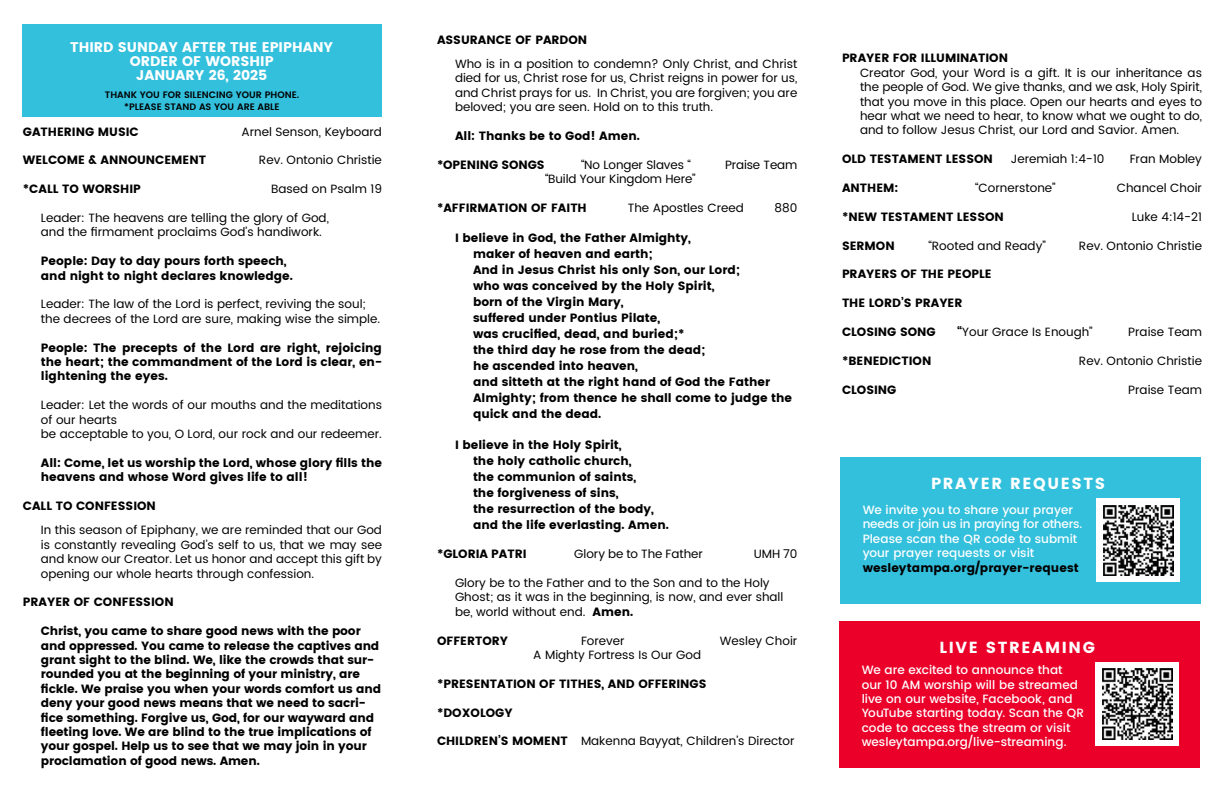
<style>
.page{position:relative;width:1224px;height:792px;background:#fff}
.page>*{position:absolute;margin:0;border:0;box-sizing:border-box;transform-origin:0 0}
.t1{font:700 16px "Poppins";letter-spacing:.1em;color:#fff}
.t2{font:700 14px/14px "Poppins";color:#fff;text-align:center}
.t3{font:700 12px/16px "Poppins";color:#000}
.t4{font:12px/14.4px "Poppins";color:#000}
.t5{font:500 12px/14.4px "Poppins";color:#fff}
.t6{font:600 9.4px/12px "Poppins";color:#000;text-align:center}
.s1{font-weight:700}
</style>
<div class="page">
<div style="left:22px;top:24px;width:360px;height:93px;background:#33c0dd"></div>
<div style="left:840px;top:621px;width:360px;height:147px;background:#ea0029"></div>
<div style="left:841px;top:458px;width:360px;height:146px;background:#33c0dd"></div>
<div style="left:1095px;top:662px;width:84px;height:83px;background:#fff"></div>
<img style="left:1102px;top:669px;width:71px;height:70px">
<div style="left:1096px;top:499px;width:84px;height:83px;background:#fff"></div>
<img style="left:1103px;top:505px;width:71px;height:71px">
<p class="t2" style="left:70px;top:41px;width:264px">THIRD SUNDAY AFTER THE EPIPHANY<br>ORDER OF WORSHIP<br>JANUARY 26, 2025</p>
<p class="t6" style="left:105px;top:89px;width:196px">THANK YOU FOR SILENCING YOUR PHONE. *PLEASE STAND AS YOU ARE ABLE</p>
<p class="t3" style="left:23px;top:123px;width:117px">GATHERING MUSIC</p>
<p class="t4" style="left:241px;top:125px;width:142px">Arnel Senson, Keyboard</p>
<p class="t3" style="left:23px;top:152px;width:185px">WELCOME &amp; ANNOUNCEMENT</p>
<p class="t4" style="left:259px;top:153px;width:125px">Rev. Ontonio Christie</p>
<p class="t3" style="left:23px;top:181px;width:120px">*CALL TO WORSHIP</p>
<p class="t4" style="left:271px;top:182px;width:112px">Based on Psalm 19</p>
<p class="t4" style="left:41px;top:211px;width:290px">Leader: The heavens are telling the glory of God, and the firmament proclaims God’s handiwork.</p>
<p class="t3" style="left:41px;top:254px;width:254px;line-height:14.4px">People: Day to day pours forth speech, and night to night declares knowledge.</p>
<p class="t4" style="left:41px;top:297px;width:341px">Leader: The law of the Lord is perfect, reviving the soul; the decrees of the Lord are sure, making wise the simple.</p>
<p class="t3" style="left:41px;top:340px;width:343px;line-height:14.4px;text-align:justify">People: The precepts of the Lord are right, rejoicing the heart; the commandment of the Lord is clear, en&shy;lightening the eyes.</p>
<p class="t4" style="left:41px;top:398px;width:343px">Leader: Let the words of our mouths and the meditations of our hearts<br>be acceptable to you, O Lord, our rock and our redeemer.</p>
<p class="t3" style="left:41px;top:455px;width:343px;line-height:14.4px">All: Come, let us worship the Lord, whose glory fills the heavens and whose Word gives life to all!</p>
<p class="t3" style="left:23px;top:498px;width:135px">CALL TO CONFESSION</p>
<p class="t4" style="left:41px;top:523px;width:343px;text-align:justify">In this season of Epiphany, we are reminded that our God is constantly revealing God’s self to us, that we may see and know our Creator. Let us honor and accept this gift by opening our whole hearts through confession.</p>
<p class="t3" style="left:23px;top:594px;width:152px">PRAYER OF CONFESSION</p>
<p class="t3" style="left:41px;top:624px;width:342px;line-height:14.4px">Christ, you came to share good news with the poor and oppressed. You came to release the captives and grant sight to the blind. We, like the crowds that sur&shy;rounded you at the beginning of your ministry, are fickle. We praise you when your words comfort us and deny your good news means that we need to sacri&shy;fice something. Forgive us, God, for our wayward and fleeting love. We are blind to the true implications of your gospel. Help us to see that we may join in your proclamation of good news. Amen.</p>
<p class="t3" style="left:437px;top:31px;width:152px">ASSURANCE OF PARDON</p>
<p class="t4" style="left:455px;top:57px;width:344px;text-align:justify">Who is in a position to condemn? Only Christ, and Christ died for us, Christ rose for us, Christ reigns in power for us, and Christ prays for us. In Christ, you are forgiven; you are beloved; you are seen. Hold on to this truth.</p>
<p class="t3" style="left:455px;top:128px;width:186px">All: Thanks be to God! Amen.</p>
<p class="t3" style="left:437px;top:157px;width:109px">*OPENING SONGS</p>
<p class="t4" style="left:581px;top:158px;width:111px">“No Longer Slaves “</p>
<p class="t4" style="left:725px;top:158px;width:74px">Praise Team</p>
<p class="t4" style="left:545px;top:172px;width:152px">“Build Your Kingdom Here”</p>
<p class="t3" style="left:437px;top:200px;width:151px">*AFFIRMATION OF FAITH</p>
<p class="t4" style="left:628px;top:201px;width:118px">The Apostles Creed</p>
<p class="t4" style="left:775px;top:201px;width:24px">880</p>
<p class="t3" style="left:473px;top:230px;width:321px;text-indent:-18px">I believe in God, the Father Almighty,<br>maker of heaven and earth;<br>And in Jesus Christ his only Son, our Lord;<br>who was conceived by the Holy Spirit,<br>born of the Virgin Mary,<br>suffered under Pontius Pilate,<br>was crucified, dead, and buried;*<br>the third day he rose from the dead;<br>he ascended into heaven,<br>and sitteth at the right hand of God the Father Almighty; from thence he shall come to judge the quick and the dead.</p>
<p class="t3" style="left:473px;top:437px;width:197px;text-indent:-18px">I believe in the Holy Spirit,<br>the holy catholic church,<br>the communion of saints,<br>the forgiveness of sins,<br>the resurrection of the body, and the life everlasting. Amen.</p>
<p class="t3" style="left:437px;top:546px;width:91px">*GLORIA PATRI</p>
<p class="t4" style="left:574px;top:547px;width:130px">Glory be to The Father</p>
<p class="t4" style="left:754px;top:547px;width:45px">UMH 70</p>
<p class="t4" style="left:455px;top:576px;width:330px">Glory be to the Father and to the Son and to the Holy<br>Ghost; as it was in the beginning, is now, and ever shall be, world without end. <span class="s1">Amen.</span></p>
<p class="t3" style="left:437px;top:632px;width:73px">OFFERTORY</p>
<p class="t4" style="left:581px;top:633px;width:45px">Forever</p>
<p class="t4" style="left:720px;top:633px;width:79px">Wesley Choir</p>
<p class="t4" style="left:533px;top:648px;width:169px">A Mighty Fortress Is Our God</p>
<p class="t3" style="left:437px;top:676px;width:271px">*PRESENTATION OF TITHES, AND OFFERINGS</p>
<p class="t3" style="left:437px;top:704px;width:77px">*DOXOLOGY</p>
<p class="t4" style="left:437px;top:734px;width:359px"><span class="s1">CHILDREN’S MOMENT</span> Makenna Bayyat, Children’s Director</p>
<p class="t3" style="left:842px;top:50px;width:168px">PRAYER FOR ILLUMINATION</p>
<p class="t4" style="left:860px;top:66px;width:344px;text-align:justify">Creator God, your Word is a gift. It is our inheritance as the people of God. We give thanks, and we ask, Holy Spirit, that you move in this place. Open our hearts and eyes to hear what we need to hear, to know what we ought to do, and to follow Jesus Christ, our Lord and Savior. Amen.</p>
<p class="t3" style="left:842px;top:151px;width:152px">OLD TESTAMENT LESSON</p>
<p class="t4" style="left:1011px;top:152px;width:95px">Jeremiah 1:4-10</p>
<p class="t4" style="left:1130px;top:152px;width:74px">Fran Mobley</p>
<p class="t3" style="left:842px;top:180px;width:58px">ANTHEM:</p>
<p class="t4" style="left:975px;top:181px;width:82px">“Cornerstone”</p>
<p class="t4" style="left:1117px;top:181px;width:87px">Chancel Choir</p>
<p class="t3" style="left:842px;top:209px;width:163px">*NEW TESTAMENT LESSON</p>
<p class="t4" style="left:1132px;top:210px;width:72px">Luke 4:14-21</p>
<p class="t3" style="left:842px;top:237px;width:54px">SERMON</p>
<p class="t4" style="left:928px;top:239px;width:119px">“Rooted and Ready”</p>
<p class="t4" style="left:1079px;top:239px;width:125px">Rev. Ontonio Christie</p>
<p class="t3" style="left:842px;top:266px;width:151px">PRAYERS OF THE PEOPLE</p>
<p class="t3" style="left:842px;top:295px;width:122px">THE LORD’S PRAYER</p>
<p class="t3" style="left:842px;top:324px;width:95px">CLOSING SONG</p>
<p class="t4" style="left:957px;top:325px;width:137px"><span class="s1">“</span>Your Grace Is Enough”</p>
<p class="t4" style="left:1128px;top:325px;width:75px">Praise Team</p>
<p class="t3" style="left:842px;top:353px;width:91px">*BENEDICTION</p>
<p class="t4" style="left:1079px;top:354px;width:125px">Rev. Ontonio Christie</p>
<p class="t3" style="left:842px;top:381px;width:56px">CLOSING</p>
<p class="t4" style="left:1128px;top:383px;width:75px">Praise Team</p>
<h1 class="t1" style="left:931px;top:474px;width:176px">PRAYER REQUESTS</h1>
<p class="t5" style="left:863px;top:503px;width:221px">We invite you to share your prayer needs or join us in praying for others.<br>Please scan the QR code to submit your prayer requests or visit</p>
<p class="t3" style="left:863px;top:560px;width:218px">wesleytampa.org/prayer-request</p>
<h1 class="t1" style="left:939px;top:638px;width:157px">LIVE STREAMING</h1>
<p class="t5" style="left:862px;top:663px;width:224px">We are excited to announce that our 10 AM worship will be streamed live on our website, Facebook, and YouTube starting today. Scan the QR code to access the stream or visit wesleytampa.org/live-streaming.</p>
</div>
